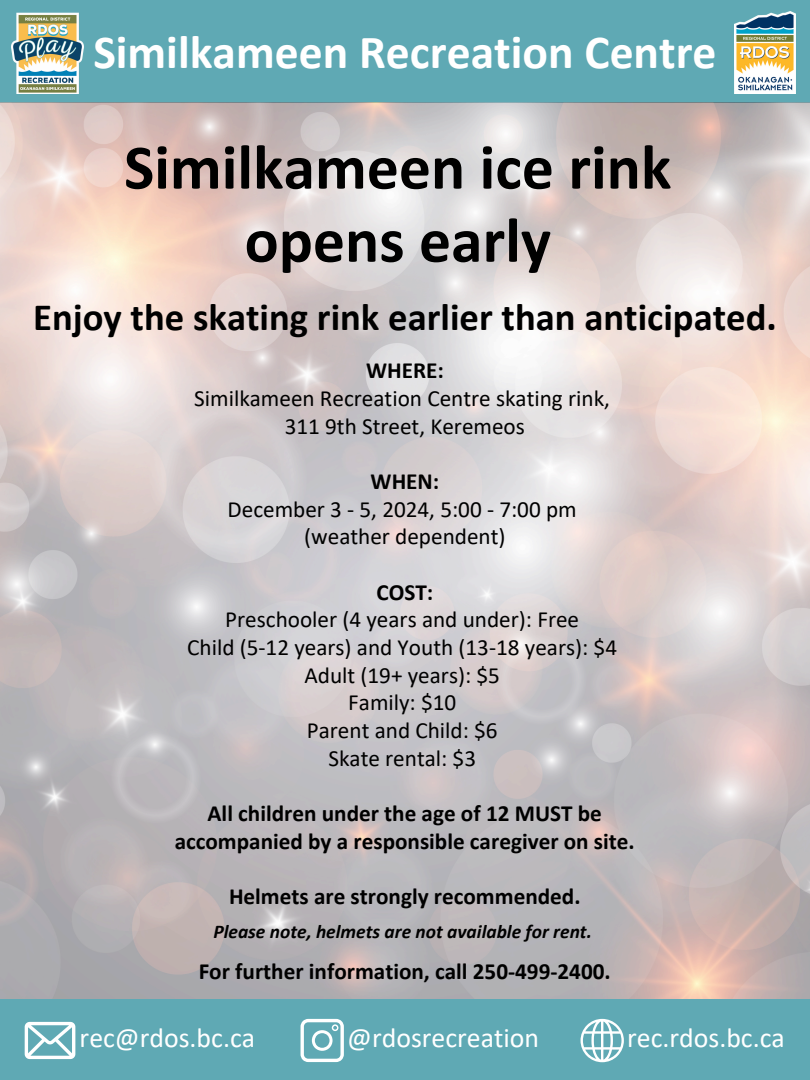
<style>
.page{position:relative;width:810px;height:1080px;background:#fff}
.page>*{position:absolute;margin:0;border:0;box-sizing:border-box;transform-origin:0 0}
.t1{font:700 63.69px/73.1px "Calibri";color:#000;text-align:center}
.t2{font:700 52.94px "Calibri";color:#fff}
.t3{font:700 47.62px "Calibri";color:#fff}
.t4{font:700 38.69px "Calibri";color:#000}
.t5{font:27.81px "Calibri";color:#fff}
.t6{font:23.19px/27.6px "Calibri";color:#000;text-align:center}
.t7{font:700 23.19px/27.6px "Calibri";color:#000;text-align:center}
.t8{font:italic 700 19.44px "Calibri";color:#000}
.s1{font-weight:700}
</style>
<div class="page">
<div style="left:0;top:0;width:810px;height:102px;background:#5fa9b4"></div>
<img style="left:12px;top:12px;width:72px;height:81px">
<img style="left:734px;top:11px;width:61px;height:82px">
<div style="left:0;top:999px;width:810px;height:81px;background:#5fa9b4"></div>
<svg style="left:301px;top:1019px;width:43px;height:43px"></svg>
<svg style="left:581px;top:1019px;width:43px;height:43px"></svg>
<svg style="left:25px;top:1022px;width:50px;height:37px"></svg>
<img style="left:0;top:102px;width:810px;height:897px">
<p class="t2" style="left:263px;top:30px;width:285px">Similkameen</p>
<h5 class="t3" style="left:93px;top:32px;width:625px">Similkameen Recreation Centre</h5>
<p class="t1" style="left:124px;top:136px;width:549px">Similkameen ice rink opens early</p>
<p class="t4" style="left:33px;top:301px;width:745px">Enjoy the skating rink earlier than anticipated.</p>
<p class="t6" style="left:194px;top:359px;width:417px"><span class="s1">WHERE:<br></span>Similkameen Recreation Centre skating rink,<br>311 9th Street, Keremeos</p>
<h1 class="t6" style="left:228px;top:469px;width:351px"><span class="s1">WHEN:<br></span>December 3 - 5, 2024, 5:00 - 7:00 pm (weather dependent)</h1>
<h3 class="t6" style="left:187px;top:580px;width:431px"><span class="s1">COST:<br></span>Preschooler (4 years and under): Free<br>Child (5-12 years) and Youth (13-18 years): $4<br>Adult (19+ years): $5<br>Family: $10<br>Parent and Child: $6<br>Skate rental: $3</h3>
<h6 class="t7" style="left:175px;top:801px;width:462px">All children under the age of 12 MUST be accompanied by a responsible caregiver on site.</h6>
<h6 class="t7" style="left:229px;top:884px;width:353px">Helmets are strongly recommended.</h6>
<h6 class="t8" style="left:213px;top:923px;width:380px">Please note, helmets are not available for rent.</h6>
<h5 class="t7" style="left:199px;top:959px;width:414px">For further information, call 250-499-2400.</h5>
<p class="t5" style="left:80px;top:1026px;width:177px">rec@rdos.bc.ca</p>
<h2 class="t5" style="left:347px;top:1026px;width:193px">@rdosrecreation</h2>
<h2 class="t5" style="left:627px;top:1026px;width:159px">rec.rdos.bc.ca</h2>
</div>
